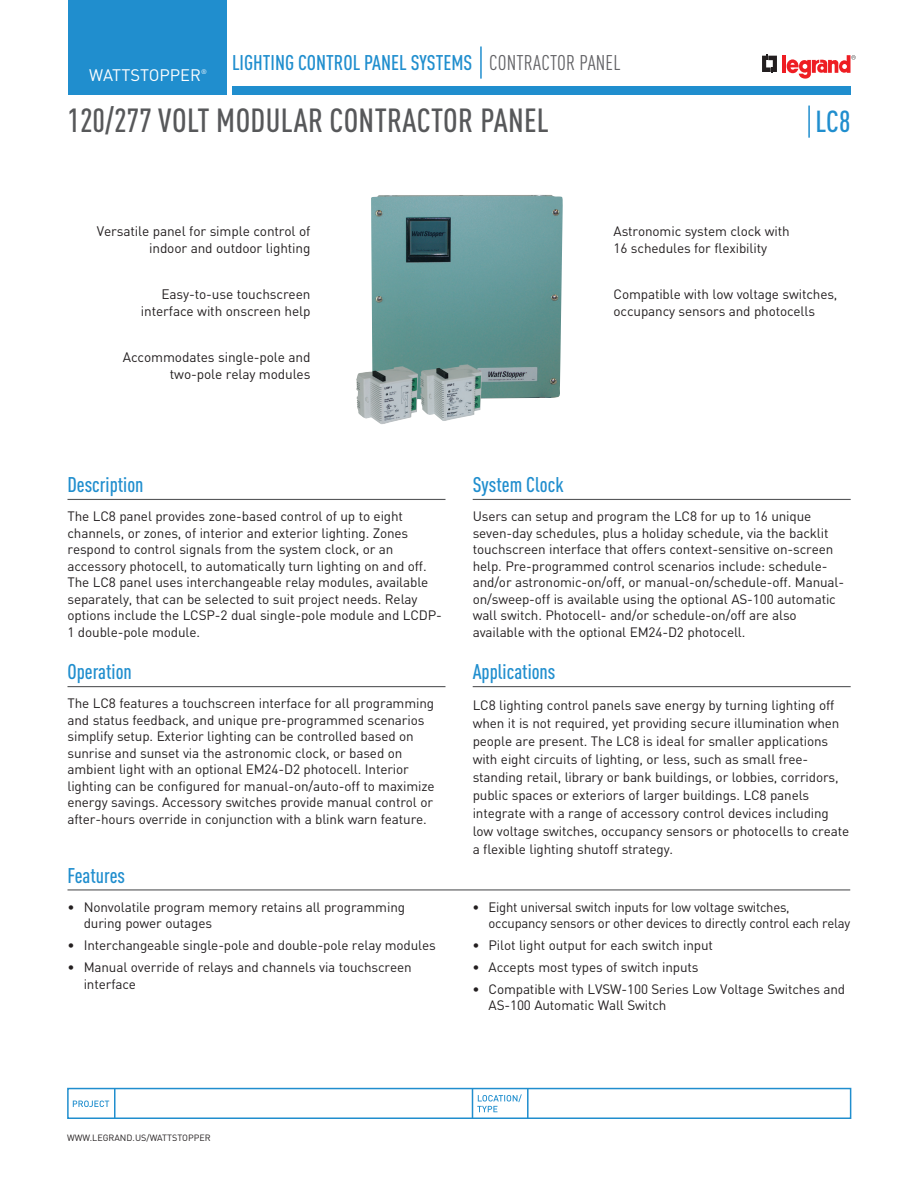
<style>
.page{position:relative;width:918px;height:1188px;background:#fff}
.page>*{position:absolute;margin:0;border:0;box-sizing:border-box;transform-origin:0 0}
.Product_Name{font:500 condensed 33px "DIN Pro";letter-spacing:.01em;color:#57585a}
.Part_No{font:500 condensed 30px "DIN Pro";color:#208ece}
.Underlined_Heads{font:500 condensed 21px "DIN Pro";color:#208ece}
.Grey_Section_Head{font:condensed 21px "DIN Pro";letter-spacing:.01em;color:#636366}
.t1{font:16.5px "DIN Pro";color:#fff}
.Left_Callout{font:13.65px/16.6px "DIN Pro";letter-spacing:-.01em;color:#231f20;text-align:right}
.Text{font:13.5px/16.5px "DIN Pro";letter-spacing:-.01em;color:#231f20}
.Right_Callout{font:13.5px/16.5px "DIN Pro";letter-spacing:-.01em;color:#231f20}
.t2{font:9px "DIN Pro";color:#231f20}
.t3{font:6.6px "DIN Pro";color:#fff}
</style>
<div class="page">
<img style="left:356px;top:195px;width:207px;height:229px">
<svg style="left:762px;top:54px;width:15px;height:19px"></svg>
<hr style="left:782px;top:55px;width:4px;height:18px;background:#ee1d23">
<svg style="left:787px;top:55px;width:69px;height:24px"></svg>
<div style="left:67px;top:1088px;width:784px;height:31px;border:2px solid #208ece"></div>
<hr style="left:114px;top:1089px;width:2px;height:29px;background:#208ece">
<hr style="left:527px;top:1089px;width:2px;height:29px;background:#208ece">
<svg style="left:472px;top:1089px;width:50px;height:29px"></svg>
<svg style="left:73px;top:1101px;width:36px;height:6px"></svg>
<div style="left:232px;top:86px;width:618px;height:9px;background:#208ece"></div>
<hr style="left:480px;top:46px;width:2px;height:33px;background:#208ece">
<div style="left:68px;top:0;width:159px;height:95px;background:#208ece"></div>
<hr style="left:68px;top:499px;width:378px;height:1px;background:#57585a">
<hr style="left:68px;top:686px;width:378px;height:1px;background:#57585a">
<hr style="left:473px;top:499px;width:378px;height:1px;background:#57585a">
<hr style="left:473px;top:686px;width:378px;height:1px;background:#57585a">
<hr style="left:808px;top:106px;width:2px;height:32px;background:#208ece">
<hr style="left:68px;top:889px;width:782px;height:1px;background:#57585a">
<p class="t1" style="left:89px;top:64px;width:113px">WATTSTOPPER</p>
<p class="t3" style="left:201px;top:67px;width:7px">®</p>
<p class="t1" style="left:92px;top:64px;width:113px">WATTSTOPPER</p>
<p class="Underlined_Heads" style="left:232px;top:50px;width:242px">LIGHTING CONTROL PANEL SYSTEMS</p>
<p class="Grey_Section_Head" style="left:489px;top:50px;width:133px">CONTRACTOR PANEL</p>
<p class="Product_Name" style="left:68px;top:101px;width:483px">120/277 VOLT MODULAR CONTRACTOR PANEL</p>
<p class="Part_No" style="left:816px;top:103px;width:36px">LC8</p>
<p class="Left_Callout" style="left:97px;top:223px;width:215px">Versatile panel for simple control of indoor and outdoor lighting</p>
<p class="Right_Callout" style="left:614px;top:223px;width:178px">Astronomic system clock with<br>16 schedules for flexibility</p>
<p class="Left_Callout" style="left:141px;top:286px;width:171px">Easy-to-use touchscreen interface with onscreen help</p>
<p class="Right_Callout" style="left:614px;top:285px;width:225px">Compatible with low voltage switches, occupancy sensors and photocells</p>
<p class="Left_Callout" style="left:123px;top:349px;width:189px">Accommodates single-pole and two-pole relay modules</p>
<p class="Underlined_Heads" style="left:68px;top:472px;width:78px">Description</p>
<p class="Text" style="left:68px;top:507px;width:376px">The LC8 panel provides zone-based control of up to eight channels, or zones, of interior and exterior lighting. Zones respond to control signals from the system clock, or an accessory photocell, to automatically turn lighting on and off.<br>The LC8 panel uses interchangeable relay modules, available separately, that can be selected to suit project needs. Relay options include the LCSP-2 dual single-pole module and LCDP-1 double-pole module.</p>
<p class="Underlined_Heads" style="left:68px;top:659px;width:66px">Operation</p>
<p class="Text" style="left:68px;top:695px;width:369px">The LC8 features a touchscreen interface for all programming and status feedback, and unique pre-programmed scenarios simplify setup. Exterior lighting can be controlled based on sunrise and sunset via the astronomic clock, or based on ambient light with an optional EM24-D2 photocell. Interior lighting can be configured for manual-on/auto-off to maximize energy savings. Accessory switches provide manual control or after-hours override in conjunction with a blink warn feature.</p>
<p class="Underlined_Heads" style="left:68px;top:863px;width:59px">Features</p>
<p class="Text" style="left:84px;top:898px;width:323px;text-indent:-16px">• Nonvolatile program memory retains all programming during power outages</p>
<p class="Text" style="left:68px;top:936px;width:370px">• Interchangeable single-pole and double-pole relay modules</p>
<p class="Text" style="left:84px;top:958px;width:330px;text-indent:-16px">• Manual override of relays and channels via touchscreen interface</p>
<p class="Underlined_Heads" style="left:473px;top:472px;width:92px">System Clock</p>
<p class="Text" style="left:473px;top:507px;width:373px">Users can setup and program the LC8 for up to 16 unique seven-day schedules, plus a holiday schedule, via the backlit touchscreen interface that offers context-sensitive on-screen help. Pre-programmed control scenarios include: schedule&shy;and/or astronomic-on/off, or manual-on/schedule-off. Manual&shy;on/sweep-off is available using the optional AS-100 automatic wall switch. Photocell- and/or schedule-on/off are also available with the optional EM24-D2 photocell.</p>
<p class="Underlined_Heads" style="left:473px;top:659px;width:84px">Applications</p>
<p class="Text" style="left:473px;top:695px;width:378px;line-height:18px">LC8 lighting control panels save energy by turning lighting off when it is not required, yet providing secure illumination when people are present. The LC8 is ideal for smaller applications with eight circuits of lighting, or less, such as small free&shy;standing retail, library or bank buildings, or lobbies, corridors, public spaces or exteriors of larger buildings. LC8 panels integrate with a range of accessory control devices including low voltage switches, occupancy sensors or photocells to create a flexible lighting shutoff strategy.</p>
<p class="Text" style="left:489px;top:898px;width:363px;text-indent:-16px">• Eight universal switch inputs for low voltage switches, occupancy sensors or other devices to directly control each relay</p>
<p class="Text" style="left:472px;top:936px;width:242px">• Pilot light output for each switch input</p>
<p class="Text" style="left:472px;top:958px;width:228px">• Accepts most types of switch inputs</p>
<p class="Text" style="left:489px;top:980px;width:358px;text-indent:-16px">• Compatible with LVSW-100 Series Low Voltage Switches and<br>AS-100 Automatic Wall Switch</p>
<p class="t2" style="left:67px;top:1132px;width:145px">WWW.LEGRAND.US/WATTSTOPPER</p>
</div>
